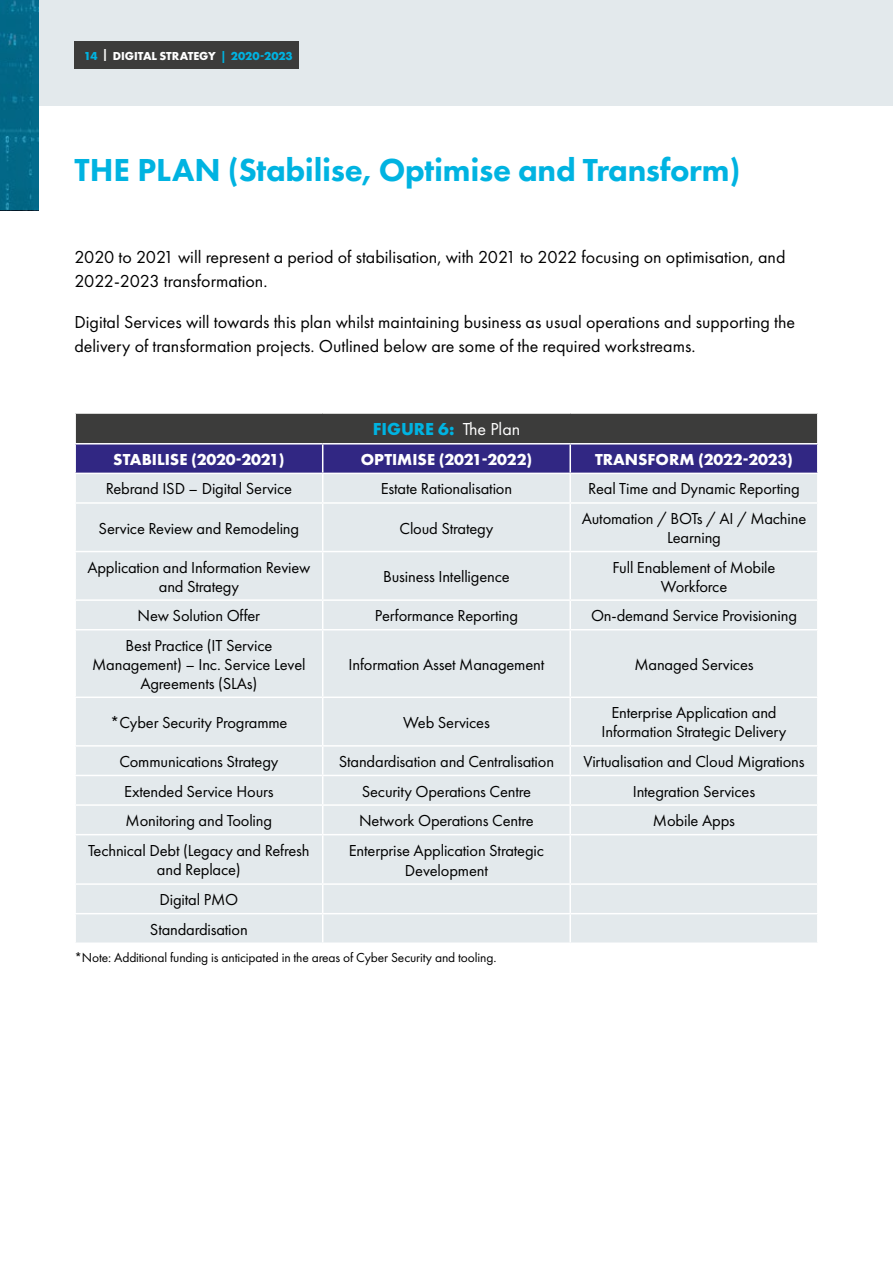
<style>
.page{position:relative;width:893px;height:1263px;background:#fff}
.page>*{position:absolute;margin:0;border:0;box-sizing:border-box;transform-origin:0 0}
.t1{font:800 33px "Futura PT";letter-spacing:-.01em;color:#00b3e1}
.t2{font:18px/24px "Futura PT";color:#000}
.t3{font:700 18px "Futura PT";color:#00b3e1}
.t4{font:16.5px/18.9px "Futura PT";letter-spacing:-.01em;color:#000;text-align:center}
.t5{font:700 16.5px "Futura PT";color:#fff}
.t6{font:13.5px "Futura PT";letter-spacing:-.01em;color:#000}
.t7{font:700 12px "Futura PT";letter-spacing:-.005em;color:#fff}
.s1{color:#00b3e1}
.s2{font-weight:400;color:#fff}
</style>
<div class="page">
<div style="left:0;top:0;width:893px;height:105px;background:#e3e9ec"></div>
<div style="left:74px;top:41px;width:225px;height:28px;background:#3c3c3b"></div>
<svg style="left:0;top:0;width:38px;height:210px;background:#036989"></svg>
<div style="left:75px;top:413px;width:743px;height:31px;background:#3c3c3b"></div>
<div style="left:76px;top:504px;width:741px;height:438px;background:#e3e9ec"></div>
<hr style="left:74px;top:412px;width:249px;height:2px;background:#fff">
<hr style="left:74px;top:414px;width:2px;height:29px;background:#fff">
<hr style="left:323px;top:412px;width:247px;height:2px;background:#fff">
<hr style="left:570px;top:412px;width:249px;height:2px;background:#fff">
<hr style="left:817px;top:414px;width:2px;height:29px;background:#fff">
<hr style="left:74px;top:443px;width:249px;height:1px;background:#fff">
<hr style="left:323px;top:443px;width:247px;height:1px;background:#fff">
<hr style="left:570px;top:443px;width:249px;height:1px;background:#fff">
<svg style="left:75px;top:444px;width:743px;height:58px;background:#8d8bb9"></svg>
<hr style="left:570px;top:473px;width:249px;height:1px;background:#fff">
<hr style="left:569px;top:474px;width:2px;height:28px;background:#fff">
<hr style="left:817px;top:474px;width:2px;height:28px;background:#fff">
<hr style="left:322px;top:504px;width:1px;height:47px;background:#fff">
<hr style="left:569px;top:504px;width:2px;height:47px;background:#fff">
<hr style="left:74px;top:551px;width:249px;height:1px;background:#fff">
<hr style="left:323px;top:551px;width:247px;height:1px;background:#fff">
<hr style="left:322px;top:552px;width:1px;height:47px;background:#fff">
<hr style="left:570px;top:551px;width:249px;height:1px;background:#fff">
<hr style="left:569px;top:552px;width:2px;height:47px;background:#fff">
<hr style="left:74px;top:599px;width:249px;height:2px;background:#fff">
<hr style="left:323px;top:599px;width:247px;height:2px;background:#fff">
<svg style="left:322px;top:601px;width:1px;height:28px"></svg>
<hr style="left:570px;top:599px;width:249px;height:2px;background:#fff">
<hr style="left:569px;top:601px;width:2px;height:28px;background:#fff">
<hr style="left:74px;top:629px;width:249px;height:1px;background:#fff">
<hr style="left:323px;top:629px;width:247px;height:1px;background:#fff">
<hr style="left:322px;top:630px;width:1px;height:66px;background:#fff">
<hr style="left:570px;top:629px;width:249px;height:1px;background:#fff">
<hr style="left:569px;top:630px;width:2px;height:66px;background:#fff">
<hr style="left:74px;top:696px;width:249px;height:2px;background:#fff">
<hr style="left:323px;top:696px;width:247px;height:2px;background:#fff">
<hr style="left:322px;top:698px;width:1px;height:47px;background:#fff">
<hr style="left:570px;top:696px;width:249px;height:2px;background:#fff">
<hr style="left:569px;top:698px;width:2px;height:47px;background:#fff">
<hr style="left:74px;top:745px;width:249px;height:2px;background:#fff">
<hr style="left:323px;top:745px;width:247px;height:2px;background:#fff">
<hr style="left:570px;top:745px;width:249px;height:2px;background:#fff">
<hr style="left:569px;top:747px;width:2px;height:28px;background:#fff">
<hr style="left:74px;top:775px;width:249px;height:1px;background:#fff">
<hr style="left:323px;top:775px;width:247px;height:1px;background:#fff">
<hr style="left:570px;top:775px;width:249px;height:1px;background:#fff">
<hr style="left:569px;top:776px;width:2px;height:28px;background:#fff">
<hr style="left:74px;top:804px;width:249px;height:2px;background:#fff">
<hr style="left:323px;top:804px;width:247px;height:2px;background:#fff">
<svg style="left:322px;top:747px;width:1px;height:87px"></svg>
<hr style="left:570px;top:804px;width:249px;height:2px;background:#fff">
<hr style="left:569px;top:806px;width:2px;height:28px;background:#fff">
<hr style="left:74px;top:834px;width:249px;height:1px;background:#fff">
<hr style="left:323px;top:834px;width:247px;height:1px;background:#fff">
<hr style="left:322px;top:835px;width:1px;height:48px;background:#fff">
<hr style="left:570px;top:834px;width:249px;height:1px;background:#fff">
<hr style="left:569px;top:835px;width:2px;height:48px;background:#fff">
<hr style="left:74px;top:883px;width:249px;height:2px;background:#fff">
<hr style="left:323px;top:883px;width:247px;height:2px;background:#fff">
<hr style="left:570px;top:883px;width:249px;height:2px;background:#fff">
<hr style="left:569px;top:885px;width:2px;height:28px;background:#fff">
<hr style="left:74px;top:913px;width:249px;height:1px;background:#fff">
<hr style="left:323px;top:913px;width:247px;height:1px;background:#fff">
<svg style="left:322px;top:885px;width:1px;height:57px"></svg>
<hr style="left:570px;top:913px;width:249px;height:1px;background:#fff">
<hr style="left:569px;top:914px;width:2px;height:28px;background:#fff">
<p class="t7" style="left:84px;top:48px;width:210px"><span class="s1">14</span> | DIGITAL STRATEGY <span class="s1">| 2020-2023</span></p>
<h1 class="t1" style="left:75px;top:150px;width:667px">THE PLAN (Stabilise, Optimise and Transform)</h1>
<p class="t2" style="left:74px;top:245px;width:712px">2020 to 2021 will represent a period of stabilisation, with 2021 to 2022 focusing on optimisation, and<br>2022-2023 transformation.</p>
<p class="t2" style="left:74px;top:310px;width:722px">Digital Services will towards this plan whilst maintaining business as usual operations and supporting the delivery of transformation projects. Outlined below are some of the required workstreams.</p>
<p class="t3" style="left:373px;top:417px;width:149px">FIGURE 6: <span class="s2">The Plan</span></p>
<p class="t5" style="left:113px;top:449px;width:173px">STABILISE (2020-2021)</p>
<p class="t5" style="left:361px;top:449px;width:173px">OPTIMISE (2021-2022)</p>
<p class="t5" style="left:595px;top:449px;width:200px">TRANSFORM (2022-2023)</p>
<p class="t4" style="left:106px;top:479px;width:188px">Rebrand ISD – Digital Service</p>
<p class="t4" style="left:381px;top:479px;width:133px">Estate Rationalisation</p>
<p class="t4" style="left:588px;top:479px;width:213px">Real Time and Dynamic Reporting</p>
<p class="t4" style="left:99px;top:518px;width:202px">Service Review and Remodeling</p>
<p class="t4" style="left:400px;top:518px;width:95px">Cloud Strategy</p>
<p class="t4" style="left:582px;top:509px;width:226px">Automation / BOTs / AI / Machine<br>Learning</p>
<p class="t4" style="left:87px;top:557px;width:225px">Application and Information Review and Strategy</p>
<p class="t4" style="left:383px;top:567px;width:128px">Business Intelligence</p>
<p class="t4" style="left:613px;top:557px;width:164px">Full Enablement of Mobile<br>Workforce</p>
<p class="t4" style="left:138px;top:606px;width:124px">New Solution Offer</p>
<p class="t4" style="left:375px;top:606px;width:145px">Performance Reporting</p>
<p class="t4" style="left:591px;top:606px;width:207px">On-demand Service Provisioning</p>
<p class="t4" style="left:92px;top:636px;width:215px">Best Practice (IT Service<br>Management) – Inc. Service Level<br>Agreements (SLAs)</p>
<p class="t4" style="left:349px;top:655px;width:197px">Information Asset Management</p>
<p class="t4" style="left:634px;top:655px;width:121px">Managed Services</p>
<p class="t4" style="left:110px;top:713px;width:179px">*Cyber Security Programme</p>
<p class="t4" style="left:403px;top:713px;width:88px">Web Services</p>
<p class="t4" style="left:602px;top:703px;width:186px">Enterprise Application and<br>Information Strategic Delivery</p>
<p class="t4" style="left:119px;top:752px;width:161px">Communications Strategy</p>
<p class="t4" style="left:339px;top:752px;width:217px">Standardisation and Centralisation</p>
<p class="t4" style="left:583px;top:752px;width:223px">Virtualisation and Cloud Migrations</p>
<p class="t4" style="left:124px;top:781px;width:151px">Extended Service Hours</p>
<p class="t4" style="left:362px;top:781px;width:171px">Security Operations Centre</p>
<p class="t4" style="left:633px;top:781px;width:124px">Integration Services</p>
<p class="t4" style="left:126px;top:811px;width:148px">Monitoring and Tooling</p>
<p class="t4" style="left:359px;top:811px;width:176px">Network Operations Centre</p>
<p class="t4" style="left:653px;top:811px;width:83px">Mobile Apps</p>
<p class="t4" style="left:88px;top:841px;width:223px">Technical Debt (Legacy and Refresh and Replace)</p>
<p class="t4" style="left:349px;top:840px;width:197px;line-height:19.8px">Enterprise Application Strategic<br>Development</p>
<p class="t4" style="left:150px;top:885px;width:99px;line-height:29.5px">Digital PMO<br>Standardisation</p>
<p class="t6" style="left:74px;top:949px;width:424px">*Note: Additional funding is anticipated in the areas of Cyber Security and tooling.</p>
</div>
